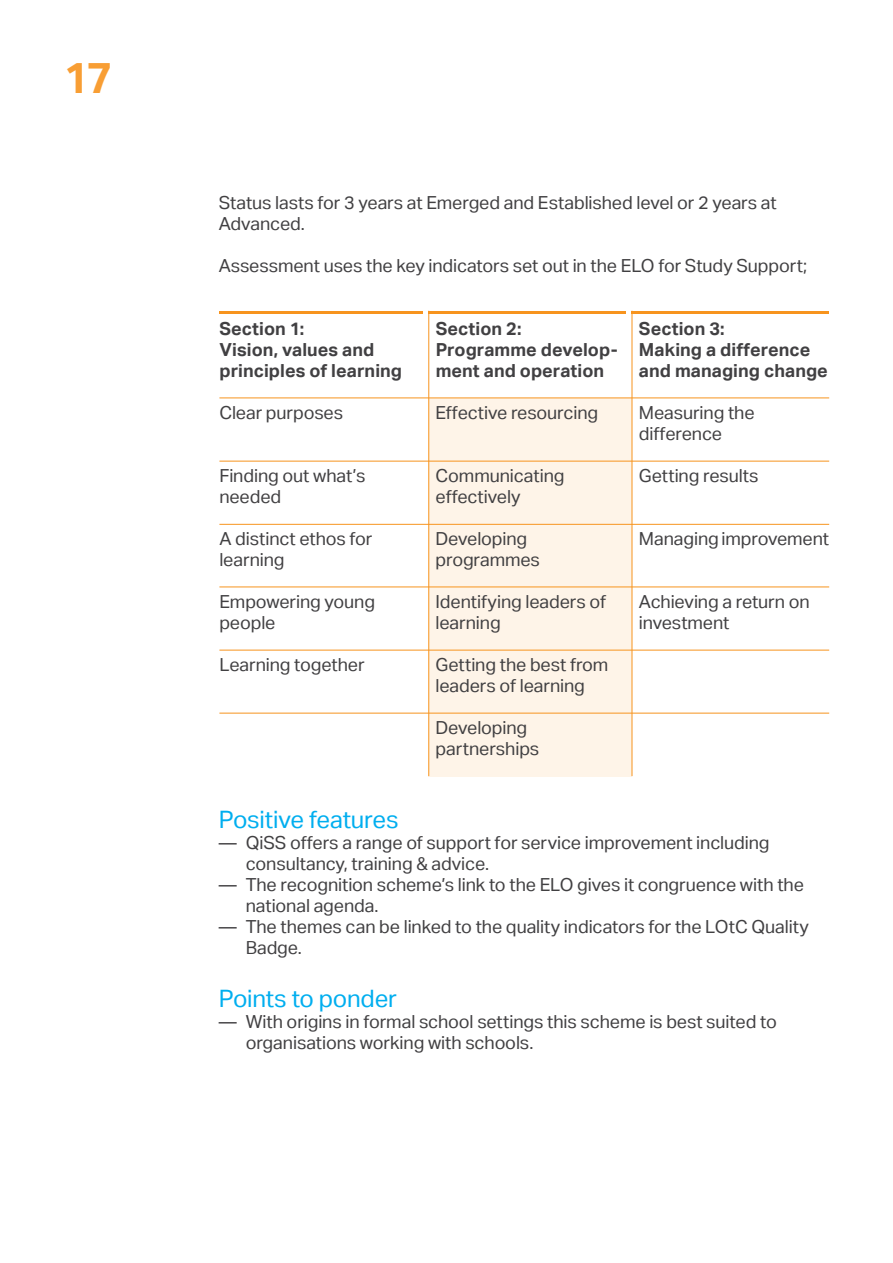
<style>
.page{position:relative;width:893px;height:1263px;background:#fff}
.page>*{position:absolute;margin:0;border:0;box-sizing:border-box;transform-origin:0 0}
.t1{font:700 43.5px "Aktiv Grotesk";color:#f89e34}
.t2{font:24px "Aktiv Grotesk";letter-spacing:-.01em;color:#00aeef}
.t3{font:18px/21px "Aktiv Grotesk";letter-spacing:-.005em;color:#414042}
.t4{font:700 18px/21px "Aktiv Grotesk";letter-spacing:.005em;color:#414042}
</style>
<div class="page">
<div style="left:429px;top:398px;width:203px;height:378px;background:#fef4e8"></div>
<hr style="left:219px;top:397px;width:610px;height:1px;background:#f7941e">
<hr style="left:219px;top:311px;width:204px;height:2px;background:#f7941e">
<hr style="left:429px;top:311px;width:197px;height:2px;background:#f7941e">
<hr style="left:632px;top:311px;width:197px;height:2px;background:#f7941e">
<hr style="left:428px;top:311px;width:1px;height:465px;background:#f7941e">
<hr style="left:632px;top:311px;width:1px;height:465px;background:#f7941e">
<hr style="left:219px;top:461px;width:610px;height:1px;background:#f7941e">
<hr style="left:219px;top:524px;width:610px;height:1px;background:#f7941e">
<hr style="left:219px;top:586px;width:610px;height:1px;background:#f7941e">
<hr style="left:219px;top:650px;width:610px;height:1px;background:#f7941e">
<hr style="left:219px;top:713px;width:610px;height:1px;background:#f7941e">
<h1 class="t1" style="left:64px;top:51px;width:50px">17</h1>
<p class="t3" style="left:219px;top:192px;width:559px">Status lasts for 3 years at Emerged and Established level or 2 years at<br>Advanced.</p>
<p class="t3" style="left:219px;top:255px;width:590px">Assessment uses the key indicators set out in the ELO for Study Support;</p>
<p class="t4" style="left:219px;top:317px;width:184px">Section 1:<br>Vision, values and principles of learning</p>
<p class="t4" style="left:436px;top:317px;width:183px">Section 2:<br>Programme develop&shy;ment and operation</p>
<p class="t4" style="left:639px;top:317px;width:190px">Section 3:<br>Making a difference and managing change</p>
<p class="t3" style="left:219px;top:402px;width:125px">Clear purposes</p>
<p class="t3" style="left:436px;top:402px;width:164px">Effective resourcing</p>
<p class="t3" style="left:639px;top:402px;width:117px">Measuring the difference</p>
<p class="t3" style="left:639px;top:465px;width:121px">Getting results</p>
<p class="t3" style="left:436px;top:465px;width:130px">Communicating effectively</p>
<p class="t3" style="left:436px;top:528px;width:106px">Developing programmes</p>
<p class="t3" style="left:436px;top:591px;width:172px">Identifying leaders of learning</p>
<p class="t3" style="left:436px;top:654px;width:174px">Getting the best from leaders of learning</p>
<p class="t3" style="left:436px;top:717px;width:105px">Developing partnerships</p>
<p class="t3" style="left:219px;top:465px;width:147px">Finding out what’s needed</p>
<p class="t3" style="left:219px;top:528px;width:155px">A distinct ethos for learning</p>
<p class="t3" style="left:219px;top:591px;width:157px">Empowering young people</p>
<p class="t3" style="left:219px;top:654px;width:147px">Learning together</p>
<p class="t3" style="left:639px;top:528px;width:192px">Managing improvement</p>
<p class="t3" style="left:639px;top:591px;width:172px">Achieving a return on investment</p>
<h2 class="t2" style="left:219px;top:805px;width:181px">Positive features</h2>
<p class="t3" style="left:246px;top:832px;width:525px;text-indent:-27px">— QiSS offers a range of support for service improvement including consultancy, training &amp; advice.</p>
<p class="t3" style="left:246px;top:874px;width:560px;text-indent:-27px">— The recognition scheme’s link to the ELO gives it congruence with the national agenda.</p>
<p class="t3" style="left:246px;top:916px;width:565px;text-indent:-27px">— The themes can be linked to the quality indicators for the LOtC Quality<br>Badge.</p>
<h2 class="t2" style="left:219px;top:984px;width:180px">Points to ponder</h2>
<p class="t3" style="left:246px;top:1011px;width:533px;text-indent:-27px">— With origins in formal school settings this scheme is best suited to organisations working with schools.</p>
</div>
